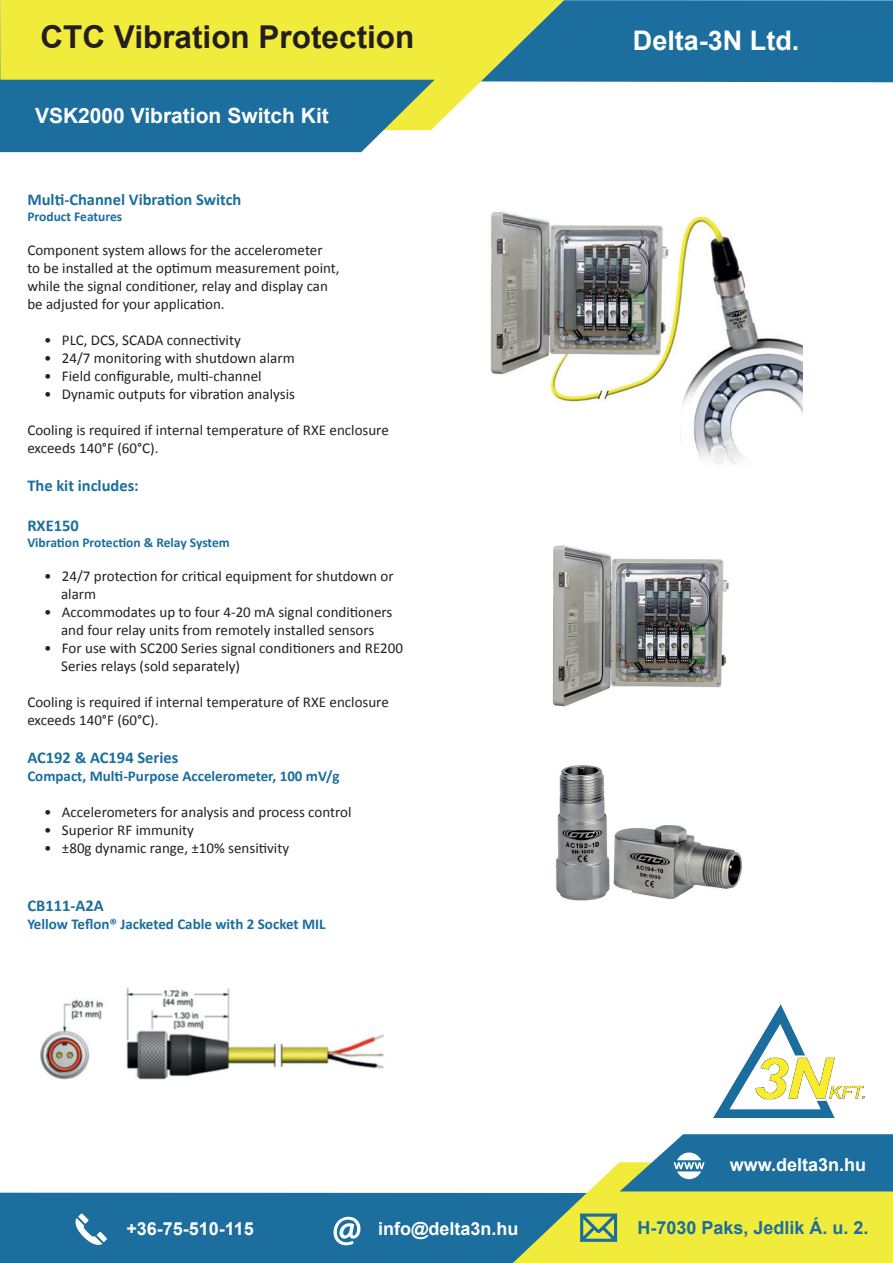
<style>
.page{position:relative;width:893px;height:1263px;background:#fff}
.page>*{position:absolute;margin:0;border:0;box-sizing:border-box;transform-origin:0 0}
.t1{font:700 31.5px "Arial";color:#231f20}
.t2{font:700 27px "Arial";color:#fff}
.t3{font:700 21px "Arial";color:#fff}
.t4{font:700 18px "Arial";color:#fff}
.t5{font:700 18px "Arial";color:#1b6e9e}
.t6{font:700 16.5px "Calibri";color:#1b6e9e}
.t7{font:15px/18px "Calibri";color:#231f20}
.t8{font:700 15px "Calibri";color:#1b6e9e}
.t9{font:700 13.5px "Calibri";color:#1b6e9e}
</style>
<div class="page">
<div style="left:564px;top:0;width:329px;height:82px;background:#1b6e9e"></div>
<svg style="left:0;top:0;width:564px;height:126px;background:#e4e553"></svg>
<svg style="left:0;top:80px;width:435px;height:72px;background:#2f7a9d"></svg>
<div style="left:0;top:1193px;width:511px;height:70px;background:#1b6e9e"></div>
<svg style="left:75px;top:1213px;width:32px;height:32px"></svg>
<svg style="left:333px;top:1217px;width:27px;height:28px"></svg>
<img style="left:713px;top:1005px;width:152px;height:113px">
<svg style="left:511px;top:1134px;width:382px;height:129px"></svg>
<img style="left:490px;top:211px;width:312px;height:253px">
<img style="left:552px;top:545px;width:177px;height:162px">
<img style="left:556px;top:765px;width:54px;height:135px">
<img style="left:613px;top:826px;width:129px;height:73px">
<img style="left:40px;top:988px;width:344px;height:92px">
<h1 class="t1" style="left:40px;top:15px;width:375px">CTC Vibration Protection</h1>
<h3 class="t3" style="left:35px;top:101px;width:295px">VSK2000 Vibration Switch Kit</h3>
<p class="t6" style="left:27px;top:188px;width:216px">Multi-Channel Vibration Switch</p>
<p class="t9" style="left:27px;top:207px;width:97px">Product Features</p>
<p class="t7" style="left:27px;top:241px;width:314px">Component system allows for the accelerometer<br>to be installed at the optimum measurement point, while the signal conditioner, relay and display can be adjusted for your application.</p>
<p class="t7" style="left:44px;top:331px;width:198px">• PLC, DCS, SCADA connectivity</p>
<p class="t7" style="left:44px;top:349px;width:252px">• 24/7 monitoring with shutdown alarm</p>
<p class="t7" style="left:44px;top:367px;width:219px">• Field configurable, multi-channel</p>
<p class="t7" style="left:44px;top:385px;width:252px">• Dynamic outputs for vibration analysis</p>
<p class="t7" style="left:27px;top:421px;width:363px">Cooling is required if internal temperature of RXE enclosure exceeds 140°F (60°C).</p>
<p class="t6" style="left:27px;top:474px;width:113px">The kit includes:</p>
<p class="t6" style="left:27px;top:514px;width:53px">RXE150</p>
<p class="t9" style="left:27px;top:533px;width:204px">Vibration Protection &amp; Relay System</p>
<p class="t7" style="left:61px;top:567px;width:334px;text-indent:-17px">• 24/7 protection for critical equipment for shutdown or alarm</p>
<p class="t7" style="left:44px;top:603px;width:350px;text-align:center">• Accommodates up to four 4-20 mA signal conditioners and four relay units from remotely installed sensors</p>
<p class="t7" style="left:61px;top:639px;width:343px;text-indent:-17px">• For use with SC200 Series signal conditioners and RE200<br>Series relays (sold separately)</p>
<p class="t7" style="left:27px;top:693px;width:363px">Cooling is required if internal temperature of RXE enclosure exceeds 140°F (60°C).</p>
<p class="t6" style="left:27px;top:746px;width:152px">AC192 &amp; AC194 Series</p>
<p class="t8" style="left:27px;top:765px;width:314px">Compact, Multi-Purpose Accelerometer, 100 mV/g</p>
<p class="t7" style="left:44px;top:803px;width:309px">• Accelerometers for analysis and process control</p>
<p class="t7" style="left:44px;top:821px;width:151px">• Superior RF immunity</p>
<p class="t7" style="left:44px;top:839px;width:246px">• ±80g dynamic range, ±10% sensitivity</p>
<p class="t6" style="left:27px;top:893px;width:78px">CB111-A2A</p>
<p class="t8" style="left:27px;top:913px;width:300px">Yellow Teflon® Jacketed Cable with 2 Socket MIL</p>
<h2 class="t2" style="left:633px;top:21px;width:168px">Delta-3N Ltd.</h2>
<p class="t4" style="left:730px;top:1152px;width:138px">www.delta3n.hu</p>
<p class="t4" style="left:126px;top:1215px;width:129px">+36-75-510-115</p>
<p class="t4" style="left:378px;top:1216px;width:142px">info@delta3n.hu</p>
<p class="t5" style="left:637px;top:1215px;width:233px">H-7030 Paks, Jedlik Á. u. 2.</p>
</div>
